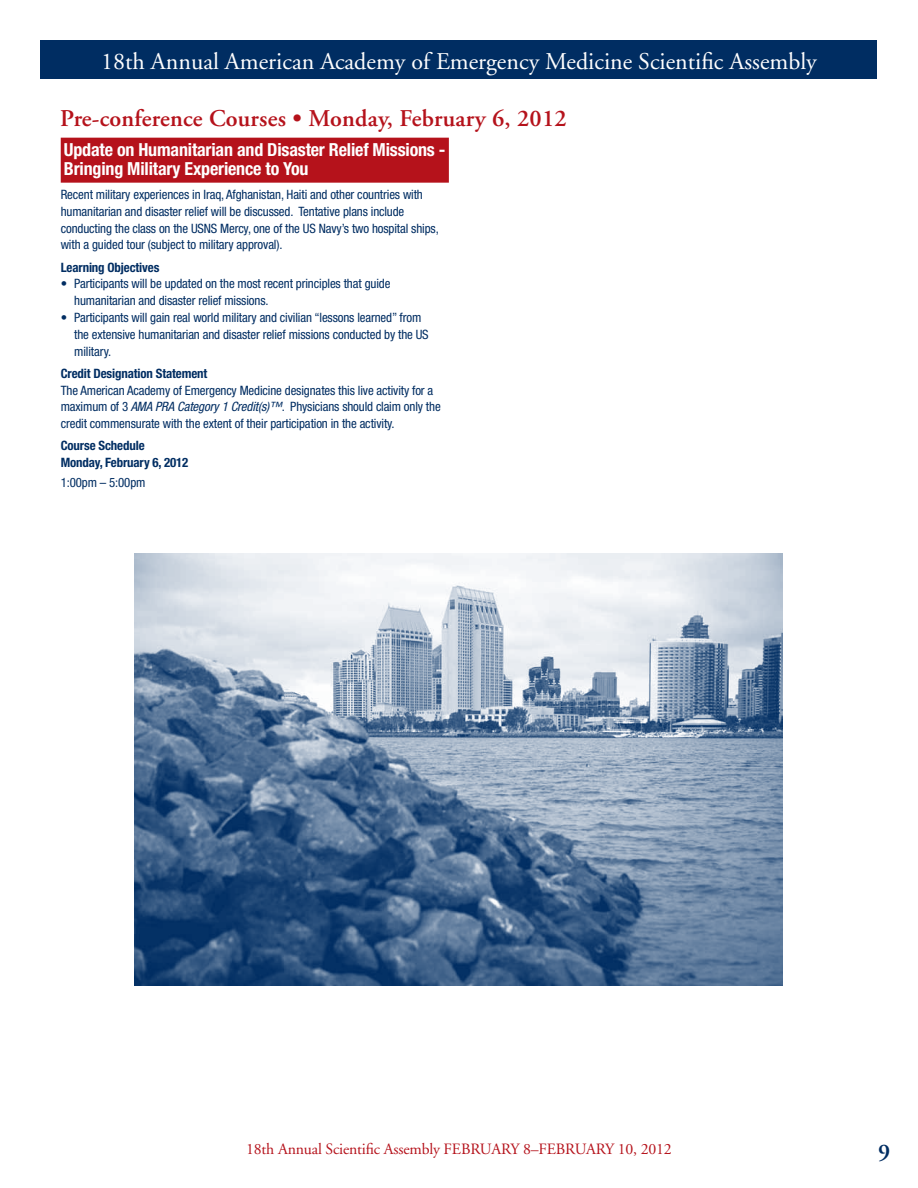
<style>
.page{position:relative;width:918px;height:1188px;background:#fff}
.page>*{position:absolute;margin:0;border:0;box-sizing:border-box;transform-origin:0 0}
.t1{font:24px "Adobe Garamond";color:#fff}
.t2{font:600 24px "Adobe Garamond";letter-spacing:.01em;color:#b5121b}
.t3{font:600 24px "Adobe Garamond";color:#002d62}
.t4{font:700 condensed 18px/19.5px "Helvetica Neue LT";letter-spacing:-.01em;color:#fff}
.t5{font:15.75px "Adobe Garamond";letter-spacing:-.01em;color:#b5121b}
.t6{font:condensed 12.9px/16.8px "Helvetica Neue LT";letter-spacing:-.01em;color:#002d62}
.t7{font:700 condensed 12.9px/16.8px "Helvetica Neue LT";letter-spacing:-.01em;color:#002d62}
.s1{font-style:italic}
</style>
<div class="page">
<div style="left:40px;top:40px;width:838px;height:39px;background:#002d62"></div>
<div style="left:61px;top:138px;width:388px;height:45px;background:#b5121b"></div>
<img style="left:135px;top:554px;width:648px;height:432px">
<h1 class="t1" style="left:101px;top:48px;width:717px">18th Annual American Academy of Emergency Medicine Scientific Assembly</h1>
<h1 class="t2" style="left:60px;top:105px;width:508px">Pre-conference Courses • Monday, February 6, 2012</h1>
<h2 class="t4" style="left:64px;top:140px;width:383px">Update on Humanitarian and Disaster Relief Missions -<br>Bringing Military Experience to You</h2>
<p class="t6" style="left:61px;top:186px;width:380px">Recent military experiences in Iraq, Afghanistan, Haiti and other countries with humanitarian and disaster relief will be discussed. Tentative plans include conducting the class on the USNS Mercy, one of the US Navy’s two hospital ships, with a guided tour (subject to military approval).</p>
<p class="t7" style="left:61px;top:258px;width:100px">Learning Objectives</p>
<p class="t6" style="left:74px;top:275px;width:318px;text-indent:-14px">• Participants will be updated on the most recent principles that guide humanitarian and disaster relief missions.</p>
<p class="t6" style="left:74px;top:309px;width:356px;text-indent:-14px">• Participants will gain real world military and civilian “lessons learned” from the extensive humanitarian and disaster relief missions conducted by the US military.</p>
<p class="t7" style="left:61px;top:365px;width:148px">Credit Designation Statement</p>
<p class="t6" style="left:61px;top:382px;width:381px">The American Academy of Emergency Medicine designates this live activity for a maximum of 3 <span class="s1">AMA PRA Category 1 Credit(s)™</span>. Physicians should claim only the credit commensurate with the extent of their participation in the activity.</p>
<p class="t7" style="left:61px;top:437px;width:129px">Course Schedule<br>Monday, February 6, 2012</p>
<p class="t6" style="left:61px;top:474px;width:86px">1:00pm – 5:00pm</p>
<p class="t5" style="left:246px;top:1141px;width:427px">18th Annual Scientific Assembly February 8–February 10, 2012</p>
<h1 class="t3" style="left:878px;top:1140px;width:14px">9</h1>
</div>
